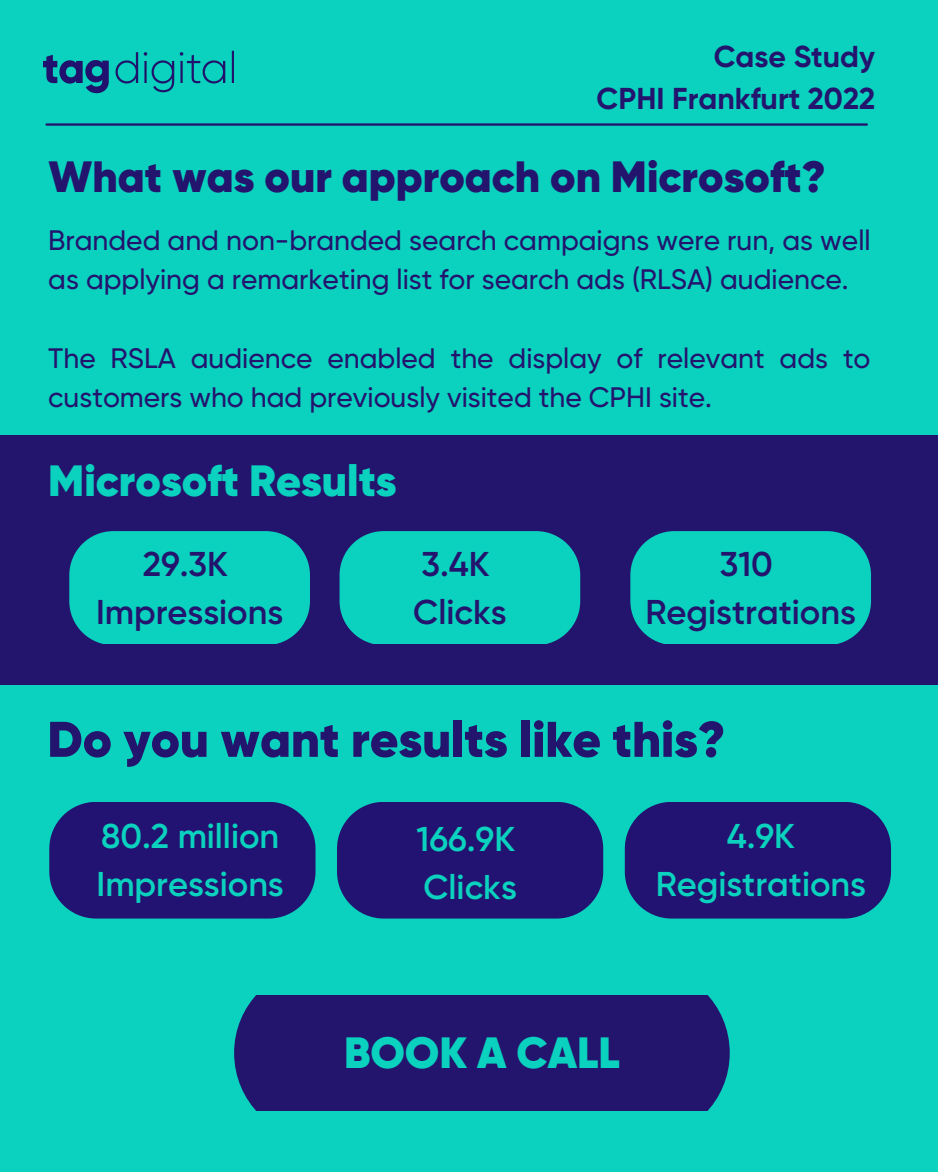
<style>
.page{position:relative;width:938px;height:1172px;background:#0ad2be}
.page>*{position:absolute;margin:0;border:0;box-sizing:border-box;transform-origin:0 0}
.t1{font:900 50px "Gilroy";color:#23146e}
.t2{font:900 43.75px "Gilroy";color:#23146e}
.t3{font:900 43.75px "Gilroy";color:#0ad2be}
.t4{font:600 34.38px/47.8px "Gilroy";color:#0ad2be}
.t5{font:600 34.38px/47.8px "Gilroy";color:#23146e;text-align:center}
.t6{font:700 30.19px/42.2px "Gilroy";color:#23146e;text-align:right}
.t7{font:500 28.12px/39.4px "Gilroy";color:#23146e}
</style>
<div class="page">
<hr style="left:47px;top:123px;width:819px;height:3px;background:#23146e">
<img style="left:43px;top:50px;width:191px;height:43px">
<div style="left:0;top:435px;width:938px;height:249px;background:#23146e"></div>
<div style="left:339px;top:531px;width:241px;height:112px;background:#0ad2be"></div>
<div style="left:69px;top:531px;width:241px;height:112px;background:#0ad2be"></div>
<div style="left:630px;top:531px;width:241px;height:112px;background:#0ad2be"></div>
<div style="left:49px;top:802px;width:266px;height:116px;background:#221271;border-radius:47px"></div>
<div style="left:337px;top:802px;width:266px;height:116px;background:#221271;border-radius:47px"></div>
<div style="left:624px;top:802px;width:267px;height:116px;background:#221271;border-radius:47px"></div>
<div style="left:234px;top:996px;width:495px;height:114px;background:#23146e"></div>
<p class="t6" style="left:596px;top:35px;width:280px">Case Study<br>CPHI Frankfurt 2022</p>
<h2 class="t2" style="left:49px;top:150px;width:778px">What was our approach on Microsoft?</h2>
<p class="t7" style="left:48px;top:220px;width:824px">Branded and non-branded search campaigns were run, as well as applying a remarketing list for search ads (RLSA) audience.</p>
<p class="t7" style="left:48px;top:339px;width:823px">The RSLA audience enabled the display of relevant ads to customers who had previously visited the CPHI site.</p>
<h2 class="t3" style="left:48px;top:453px;width:350px">Microsoft Results</h2>
<p class="t5" style="left:96px;top:540px;width:189px">29.3K<br>Impressions</p>
<p class="t5" style="left:413px;top:540px;width:95px;text-align:left">3.4K<br>Clicks</p>
<p class="t5" style="left:645px;top:540px;width:212px">310<br>Registrations</p>
<h1 class="t1" style="left:47px;top:708px;width:679px">Do you want results like this?</h1>
<p class="t4" style="left:97px;top:812px;width:189px">80.2 million<br>Impressions</p>
<p class="t4" style="left:416px;top:815px;width:102px">166.9K<br>Clicks</p>
<p class="t4" style="left:655px;top:812px;width:212px;text-align:center">4.9K<br>Registrations</p>
<h2 class="t3" style="left:344px;top:1025px;width:277px">BOOK A CALL</h2>
</div>
